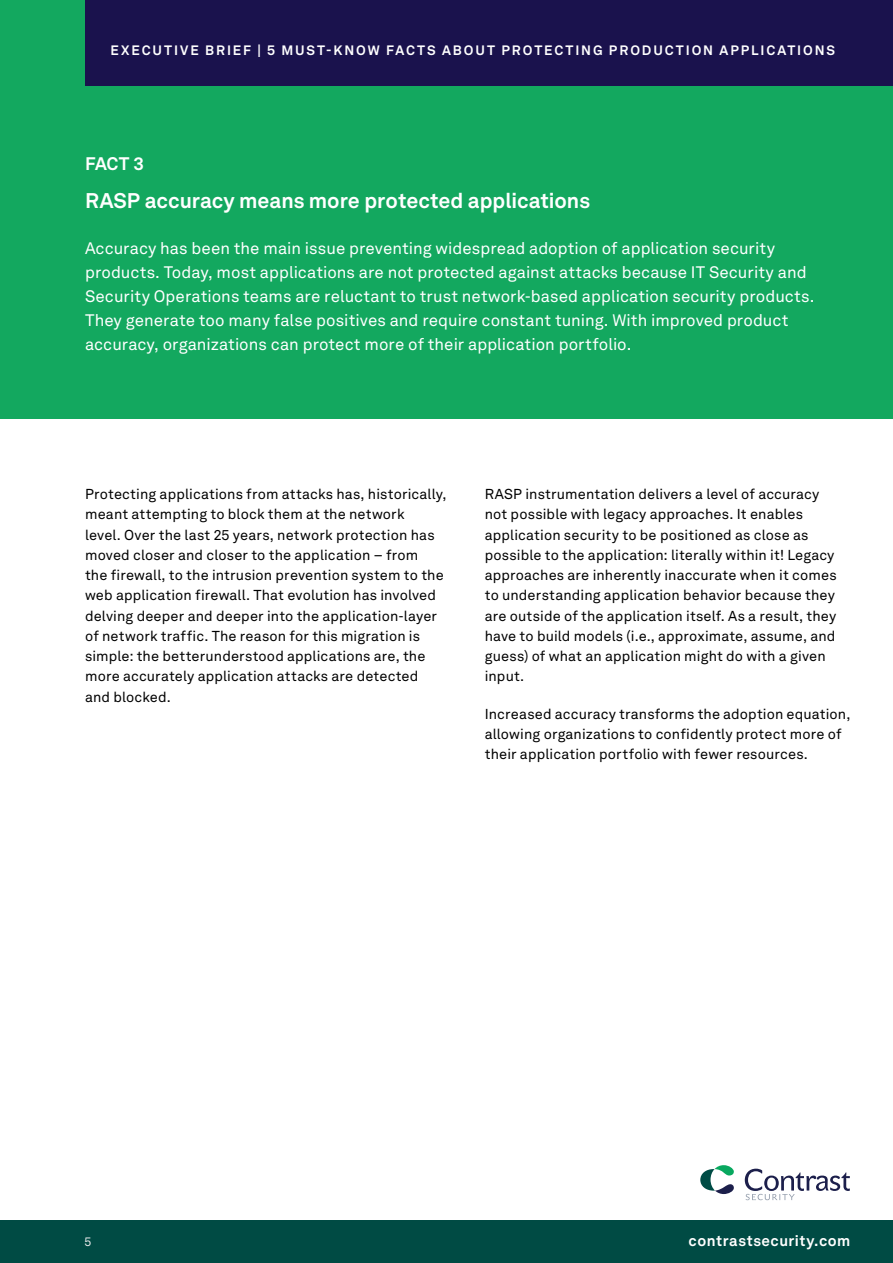
<style>
.page{position:relative;width:893px;height:1263px;background:#fff}
.page>*{position:absolute;margin:0;border:0;box-sizing:border-box;transform-origin:0 0}
.t1{font:700 21px "Akkurat LL";color:#fff}
.t2{font:700 18px "Akkurat LL";color:#fff}
.t3{font:16.5px/24px "Akkurat LL";color:#fff}
.t4{font:700 15px "Akkurat LL";letter-spacing:.035em;color:#fff}
.t5{font:14.25px/20.2px "Akkurat LL";letter-spacing:.01em;color:#000}
.t6{font:700 13.5px "Akkurat LL";letter-spacing:.14em;color:#fff}
.t7{font:12px "Akkurat LL";color:#ebeced}
</style>
<div class="page">
<div style="left:0;top:0;width:893px;height:419px;background:#13a85f"></div>
<div style="left:0;top:1220px;width:893px;height:43px;background:#004b44"></div>
<svg style="left:745px;top:1169px;width:104px;height:31px"></svg>
<svg style="left:701px;top:1165px;width:33px;height:29px"></svg>
<div style="left:85px;top:0;width:808px;height:85px;background:#1a124d"></div>
<p class="t6" style="left:111px;top:40px;width:726px">EXECUTIVE BRIEF | 5 MUST-KNOW FACTS ABOUT PROTECTING PRODUCTION APPLICATIONS</p>
<p class="t2" style="left:85px;top:150px;width:60px">FACT 3</p>
<h1 class="t1" style="left:85px;top:185px;width:506px">RASP accuracy means more protected applications</h1>
<p class="t3" style="left:85px;top:235px;width:731px">Accuracy has been the main issue preventing widespread adoption of application security products. Today, most applications are not protected against attacks because IT Security and Security Operations teams are reluctant to trust network-based application security products.<br>They generate too many false positives and require constant tuning. With improved product accuracy, organizations can protect more of their application portfolio.</p>
<p class="t5" style="left:85px;top:483px;width:363px">Protecting applications from attacks has, historically, meant attempting to block them at the network<br>level. Over the last 25 years, network protection has moved closer and closer to the application – from<br>the firewall, to the intrusion prevention system to the web application firewall. That evolution has involved delving deeper and deeper into the application-layer of network traffic. The reason for this migration is simple: the betterunderstood applications are, the more accurately application attacks are detected and blocked.</p>
<p class="t5" style="left:485px;top:483px;width:353px">RASP instrumentation delivers a level of accuracy not possible with legacy approaches. It enables application security to be positioned as close as possible to the application: literally within it! Legacy approaches are inherently inaccurate when it comes to understanding application behavior because they are outside of the application itself. As a result, they have to build models (i.e., approximate, assume, and guess) of what an application might do with a given input.</p>
<p class="t5" style="left:485px;top:703px;width:367px">Increased accuracy transforms the adoption equation, allowing organizations to confidently protect more of their application portfolio with fewer resources.</p>
<p class="t7" style="left:84px;top:1232px;width:8px">5</p>
<p class="t4" style="left:689px;top:1229px;width:163px">contrastsecurity.com</p>
</div>
